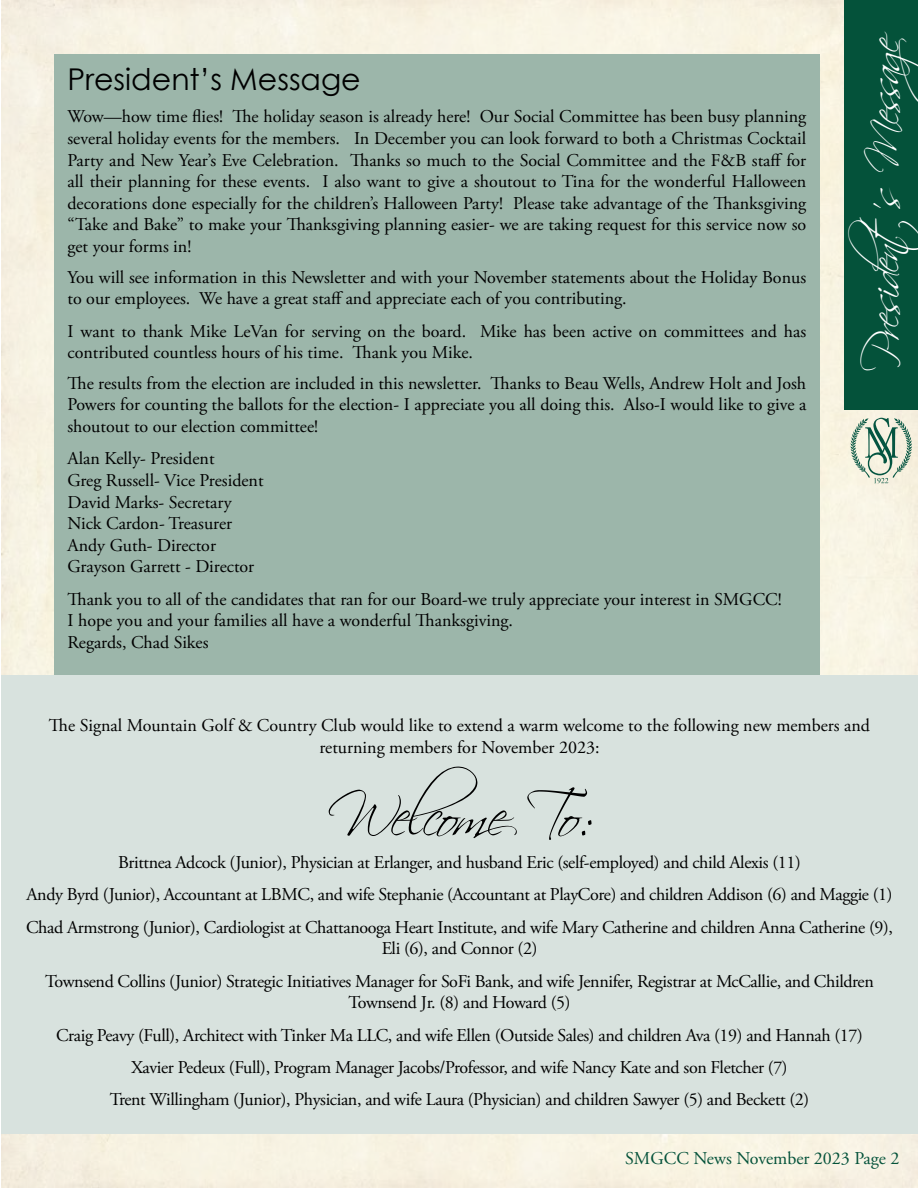
<style>
.page{position:relative;width:918px;height:1188px;background:#fff}
.page>*{position:absolute;margin:0;border:0;box-sizing:border-box;transform-origin:0 0}
.t1{font:57px "Scriptina";letter-spacing:-.08em;color:#000}
.t2{font:43.5px "Scriptina";color:#fff}
.t3{font:30px "Century Gothic";color:#000}
.t4{font:18px/21.6px "Adobe Garamond Pro";letter-spacing:-.01em;color:#000}
.t5{font:18px "Adobe Garamond Pro";color:#04523a}
</style>
<div class="page">
<div style="left:844px;top:0;width:74px;height:410px;background:#04523a"></div>
<svg style="left:850px;top:418px;width:62px;height:65px;background:#becdbb"></svg>
<div style="left:54px;top:54px;width:766px;height:1065px;background:#9cb6aa"></div>
<div style="left:1px;top:675px;width:917px;height:459px;background:#d8e2de"></div>
<h3 class="t3" style="left:68px;top:61px;width:295px">President’s Message</h3>
<p class="t4" style="left:68px;top:107px;width:740px;text-align:justify">Wow—how time flies! The holiday season is already here! Our Social Committee has been busy planning several holiday events for the members. In December you can look forward to both a Christmas Cocktail Party and New Year’s Eve Celebration. Thanks so much to the Social Committee and the F&amp;B staff for all their planning for these events. I also want to give a shoutout to Tina for the wonderful Halloween decorations done especially for the children’s Halloween Party! Please take advantage of the Thanksgiving “Take and Bake” to make your Thanksgiving planning easier- we are taking request for this service now so get your forms in!</p>
<p class="t4" style="left:68px;top:267px;width:740px">You will see information in this Newsletter and with your November statements about the Holiday Bonus to our employees. We have a great staff and appreciate each of you contributing.</p>
<p class="t4" style="left:68px;top:321px;width:740px">I want to thank Mike LeVan for serving on the board. Mike has been active on committees and has contributed countless hours of his time. Thank you Mike.</p>
<p class="t4" style="left:68px;top:373px;width:740px;text-align:justify">The results from the election are included in this newsletter. Thanks to Beau Wells, Andrew Holt and Josh Powers for counting the ballots for the election- I appreciate you all doing this. Also-I would like to give a shoutout to our election committee!</p>
<p class="t4" style="left:68px;top:449px;width:198px">Alan Kelly- President<br>Greg Russell- Vice President<br>David Marks- Secretary<br>Nick Cardon- Treasurer<br>Andy Guth- Director<br>Grayson Garrett - Director</p>
<p class="t4" style="left:68px;top:589px;width:716px">Thank you to all of the candidates that ran for our Board-we truly appreciate your interest in SMGCC!<br>I hope you and your families all have a wonderful Thanksgiving.<br>Regards, Chad Sikes</p>
<h2 class="t2" style="left:858px;top:372px;width:370px;rotate:-90deg">President ’s Message</h2>
<p class="t4" style="left:49px;top:715px;width:823px;text-align:center">The Signal Mountain Golf &amp; Country Club would like to extend a warm welcome to the following new members and returning members for November 2023:</p>
<h1 class="t1" style="left:328px;top:782px;width:265px">Welcome To:</h1>
<p class="t4" style="left:26px;top:847px;width:868px;line-height:32.4px;text-align:center">Brittnea Adcock (Junior), Physician at Erlanger, and husband Eric (self-employed) and child Alexis (11)<br>Andy Byrd (Junior), Accountant at LBMC, and wife Stephanie (Accountant at PlayCore) and children Addison (6) and Maggie (1)<br>Chad Armstrong (Junior), Cardiologist at Chattanooga Heart Institute, and wife Mary Catherine and children Anna Catherine (9),</p>
<p class="t4" style="left:45px;top:933px;width:830px;line-height:32.4px;text-align:center">Eli (6), and Connor (2)<br>Townsend Collins (Junior) Strategic Initiatives Manager for SoFi Bank, and wife Jennifer, Registrar at McCallie, and Children</p>
<p class="t4" style="left:56px;top:987px;width:808px;line-height:32.4px;text-align:center">Townsend Jr. (8) and Howard (5)<br>Craig Peavy (Full), Architect with Tinker Ma LLC, and wife Ellen (Outside Sales) and children Ava (19) and Hannah (17)<br>Xavier Pedeux (Full), Program Manager Jacobs/Professor, and wife Nancy Kate and son Fletcher (7)<br>Trent Willingham (Junior), Physician, and wife Laura (Physician) and children Sawyer (5) and Beckett (2)</p>
<p class="t5" style="left:625px;top:1147px;width:276px">SMGCC News November 2023 Page 2</p>
</div>
